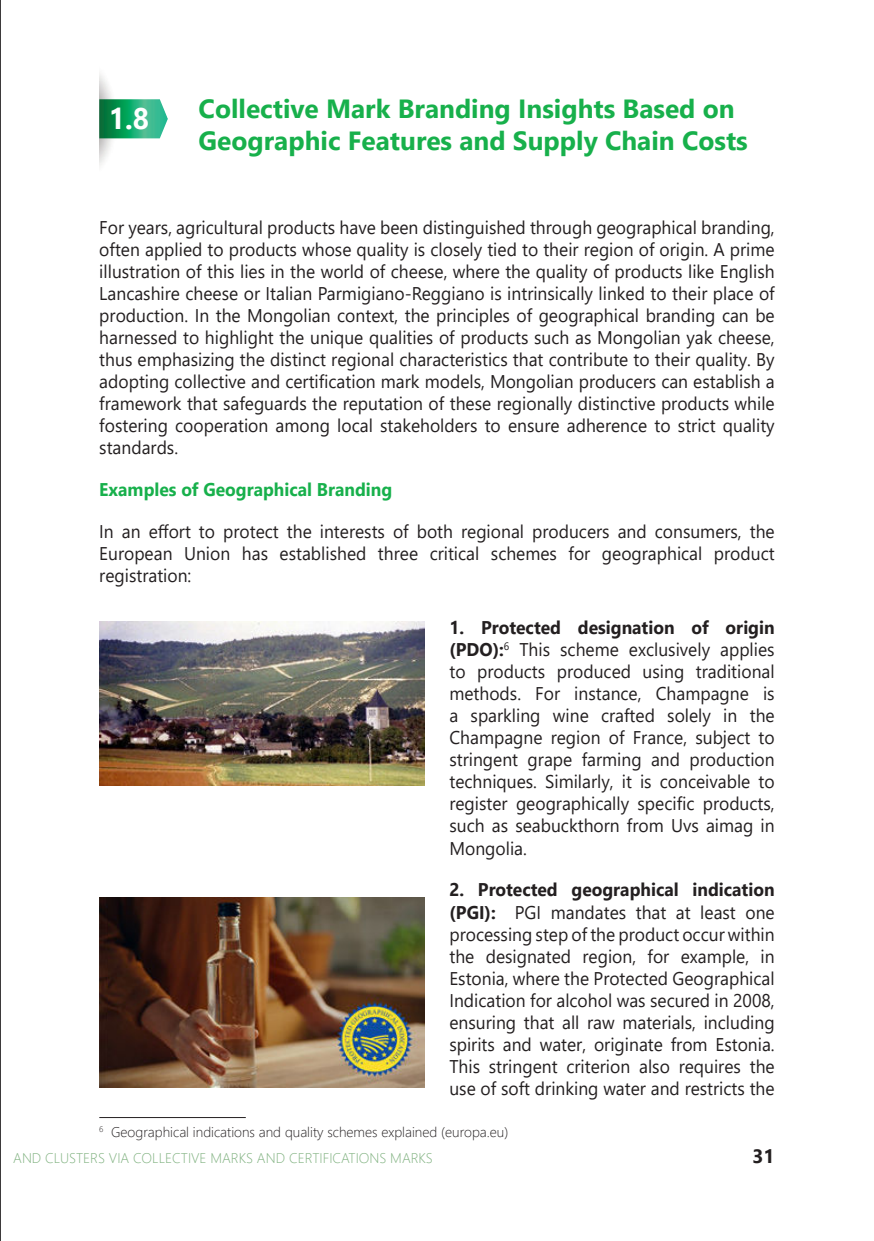
<style>
.page{position:relative;width:874px;height:1241px;background:#fff}
.page>*{position:absolute;margin:0;border:0;box-sizing:border-box;transform-origin:0 0}
.t1{font:700 29.75px "Segoe UI";color:#fff;scale:.95 1}
.t2{font:700 26.25px/31.5px "Segoe UI";color:#17b04b}
.t3{font:700 19.25px "Segoe UI";color:#231f20}
.t4{font:18.38px/22.1px "Segoe UI";color:#231f20;text-align:justify;scale:.95 1}
.t5{font:700 18.38px "Segoe UI";color:#17b04b;scale:.95 1}
.t6{font:300 14px "Segoe UI";color:#231f20}
.t7{font:300 14px "Segoe UI";color:#81b281}
.s1{font-weight:700}
</style>
<div class="page">
<hr style="left:0;top:0;width:1px;height:1240px;background:#231f20">
<img style="left:99px;top:99px;width:69px;height:39px">
<img style="left:100px;top:621px;width:324px;height:164px">
<img style="left:100px;top:897px;width:324px;height:189px">
<hr style="left:99px;top:1116px;width:147px;height:1px;background:#231f20">
<h1 class="t1" style="left:109px;top:107px;width:44px">1.8</h1>
<h2 class="t2" style="left:198px;top:91px;width:550px">Collective Mark Branding Insights Based on<br>Geographic Features and Supply Chain Costs</h2>
<p class="t4" style="left:99px;top:214px;width:712px">For years, agricultural products have been distinguished through geographical branding, often applied to products whose quality is closely tied to their region of origin. A prime illustration of this lies in the world of cheese, where the quality of products like English Lancashire cheese or Italian Parmigiano-Reggiano is intrinsically linked to their place of production. In the Mongolian context, the principles of geographical branding can be harnessed to highlight the unique qualities of products such as Mongolian yak cheese, thus emphasizing the distinct regional characteristics that contribute to their quality. By adopting collective and certification mark models, Mongolian producers can establish a framework that safeguards the reputation of these regionally distinctive products while fostering cooperation among local stakeholders to ensure adherence to strict quality standards.</p>
<p class="t5" style="left:99px;top:472px;width:310px">Examples of Geographical Branding</p>
<p class="t4" style="left:99px;top:519px;width:712px">In an effort to protect the interests of both regional producers and consumers, the European Union has established three critical schemes for geographical product registration:</p>
<p class="t4" style="left:449px;top:614px;width:344px"><span class="s1">1. Protected designation of origin (PDO):</span><sup>6</sup> This scheme exclusively applies to products produced using traditional methods. For instance, Champagne is a sparkling wine crafted solely in the Champagne region of France, subject to stringent grape farming and production techniques. Similarly, it is conceivable to register geographically specific products, such as seabuckthorn from Uvs aimag in Mongolia.</p>
<p class="t4" style="left:449px;top:877px;width:344px"><span class="s1">2. Protected geographical indication (PGI):</span> PGI mandates that at least one processing step of the product occur within the designated region, for example, in Estonia, where the Protected Geographical Indication for alcohol was secured in 2008, ensuring that all raw materials, including spirits and water, originate from Estonia.<br>This stringent criterion also requires the use of soft drinking water and restricts the</p>
<p class="t6" style="left:99px;top:1118px;width:410px"><sup>6</sup> Geographical indications and quality schemes explained (europa.eu)</p>
<p class="t7" style="left:13px;top:1151px;width:421px">AND CLUSTERS VIA COLLECTIVE MARKS AND CERTIFICATIONS MARKS</p>
<p class="t3" style="left:752px;top:1147px;width:24px">31</p>
</div>
